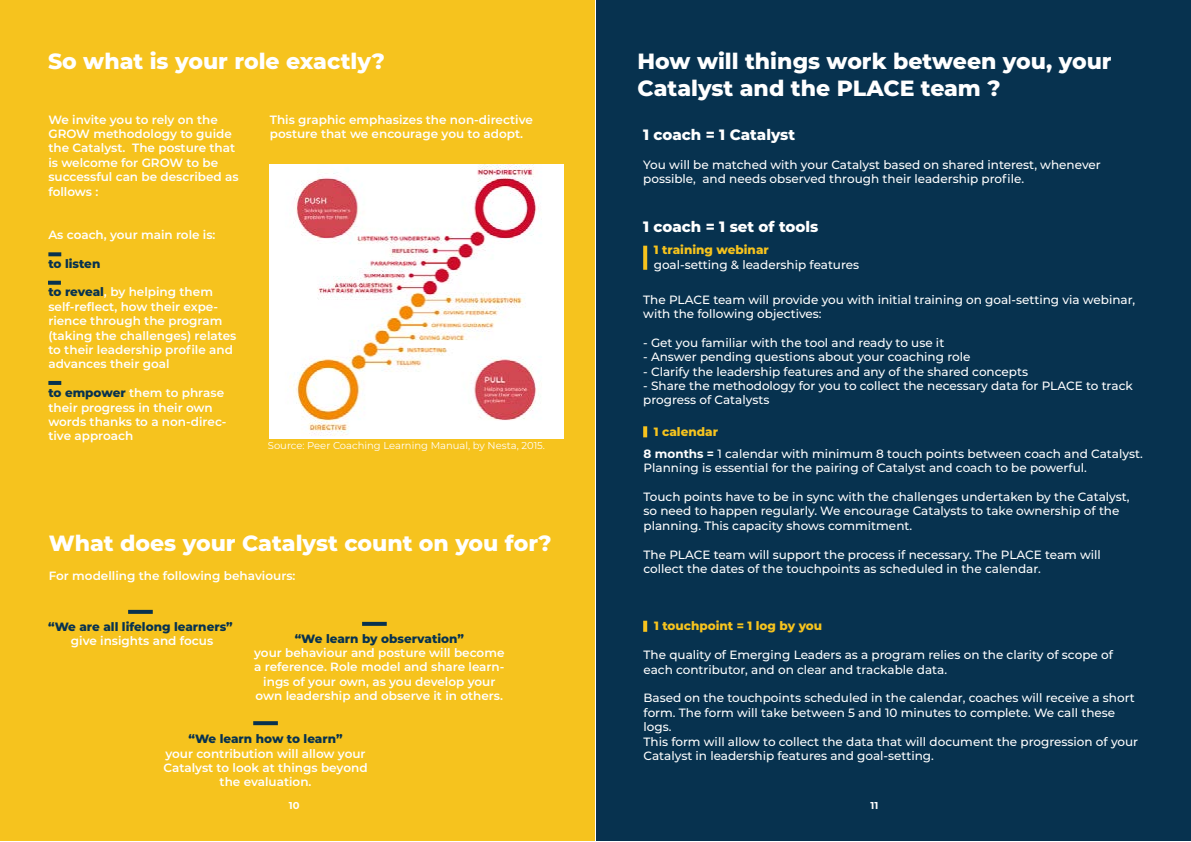
<style>
.page{position:relative;width:1191px;height:842px;background:#fff}
.page>*{position:absolute;margin:0;border:0;box-sizing:border-box;transform-origin:0 0}
.t1{font:800 22px/26.4px "Montserrat";color:#fff}
.t2{font:800 15px "Montserrat";color:#fff}
.t3{font:500 12px/14.4px "Montserrat";color:#fff}
.t4{font:600 12px/14.4px "Montserrat";color:#fff}
.t5{font:800 12px "Montserrat";color:#07324f}
.t6{font:800 12px "Montserrat";color:#f6c31e}
.t7{font:10px "Montserrat";color:#fff}
.t8{font:700 10px "Montserrat";color:#fff}
.s1{font-weight:800;color:#07324f}
.s2{font-weight:700}
</style>
<div class="page">
<div style="left:596px;top:0;width:594px;height:841px;background:#07324f"></div>
<div style="left:0;top:0;width:595px;height:841px;background:#f6c31e"></div>
<img style="left:270px;top:164px;width:294px;height:275px">
<svg style="left:48px;top:252px;width:13px;height:4px"></svg>
<svg style="left:362px;top:622px;width:25px;height:4px"></svg>
<svg style="left:253px;top:721px;width:25px;height:4px"></svg>
<svg style="left:128px;top:610px;width:25px;height:4px"></svg>
<svg style="left:48px;top:281px;width:13px;height:4px"></svg>
<hr style="left:48px;top:381px;width:13px;height:4px;background:#07324f">
<svg style="left:643px;top:246px;width:4px;height:24px"></svg>
<svg style="left:643px;top:426px;width:4px;height:11px"></svg>
<svg style="left:643px;top:621px;width:4px;height:11px"></svg>
<h1 class="t1" style="left:48px;top:47px;width:338px">So what is your role exactly?</h1>
<h1 class="t1" style="left:637px;top:47px;width:476px">How will things work between you, your<br>Catalyst and the PLACE team ?</h1>
<p class="t4" style="left:48px;top:112px;width:192px">We invite you to rely on the<br>GROW methodology to guide the Catalyst. The posture that is welcome for GROW to be successful can be described as follows :</p>
<p class="t4" style="left:48px;top:227px;width:169px">As coach, your main role is:</p>
<p class="t5" style="left:48px;top:255px;width:53px">to listen</p>
<p class="t4" style="left:48px;top:284px;width:189px"><span class="s1">to reveal</span>, by helping them self-reflect, how their expe&shy;rience through the program (taking the challenges) relates to their leadership profile and advances their goal</p>
<p class="t4" style="left:48px;top:385px;width:179px"><span class="s1">to empower</span> them to phrase their progress in their own words thanks to a non-direc&shy;tive approach</p>
<p class="t4" style="left:270px;top:112px;width:264px">This graphic emphasizes the non-directive posture that we encourage you to adopt.</p>
<p class="t2" style="left:643px;top:124px;width:153px">1 coach = 1 Catalyst</p>
<p class="t3" style="left:643px;top:157px;width:459px">You will be matched with your Catalyst based on shared interest, whenever possible, and needs observed through their leadership profile.</p>
<p class="t2" style="left:643px;top:215px;width:177px">1 coach = 1 set of tools</p>
<p class="t6" style="left:654px;top:241px;width:117px">1 training webinar</p>
<p class="t3" style="left:654px;top:257px;width:207px">goal-setting &amp; leadership features</p>
<p class="t3" style="left:643px;top:292px;width:493px">The PLACE team will provide you with initial training on goal-setting via webinar, with the following objectives:</p>
<p class="t3" style="left:643px;top:335px;width:302px">- Get you familiar with the tool and ready to use it</p>
<p class="t3" style="left:643px;top:349px;width:329px">- Answer pending questions about your coaching role</p>
<p class="t3" style="left:643px;top:364px;width:386px">- Clarify the leadership features and any of the shared concepts</p>
<p class="t3" style="left:643px;top:378px;width:491px">- Share the methodology for you to collect the necessary data for PLACE to track progress of Catalysts</p>
<p class="t6" style="left:654px;top:423px;width:66px">1 calendar</p>
<p class="t7" style="left:268px;top:439px;width:279px">Source: Peer Coaching Learning Manual, by Nesta, 2015.</p>
<p class="t3" style="left:643px;top:446px;width:501px"><span class="s2">8 months =</span> 1 calendar with minimum 8 touch points between coach and Catalyst.<br>Planning is essential for the pairing of Catalyst and coach to be powerful.</p>
<p class="t3" style="left:643px;top:489px;width:487px">Touch points have to be in sync with the challenges undertaken by the Catalyst, so need to happen regularly. We encourage Catalysts to take ownership of the planning. This capacity shows commitment.</p>
<p class="t3" style="left:643px;top:547px;width:459px">The PLACE team will support the process if necessary. The PLACE team will collect the dates of the touchpoints as scheduled in the calendar.</p>
<h1 class="t1" style="left:49px;top:529px;width:504px">What does your Catalyst count on you for?</h1>
<p class="t4" style="left:49px;top:568px;width:248px">For modelling the following behaviours:</p>
<p class="t5" style="left:48px;top:618px;width:186px">“We are all lifelong learners”</p>
<p class="t4" style="left:71px;top:633px;width:144px">give insights and focus</p>
<p class="t5" style="left:295px;top:630px;width:171px">“We learn by observation”</p>
<p class="t4" style="left:254px;top:645px;width:252px;text-align:center">your behaviour and posture will become a reference. Role model and share learn&shy;ings of your own, as you develop your own leadership and observe it in others.</p>
<p class="t5" style="left:188px;top:730px;width:156px">“We learn how to learn”</p>
<p class="t4" style="left:163px;top:746px;width:206px;text-align:center">your contribution will allow your<br>Catalyst to look at things beyond the evaluation.</p>
<p class="t6" style="left:654px;top:617px;width:170px">1 touchpoint = 1 log by you</p>
<p class="t3" style="left:643px;top:647px;width:471px">The quality of Emerging Leaders as a program relies on the clarity of scope of each contributor, and on clear and trackable data.</p>
<p class="t3" style="left:643px;top:690px;width:496px">Based on the touchpoints scheduled in the calendar, coaches will receive a short form. The form will take between 5 and 10 minutes to complete. We call these logs.<br>This form will allow to collect the data that will document the progression of your Catalyst in leadership features and goal-setting.</p>
<p class="t8" style="left:289px;top:798px;width:12px">10</p>
<p class="t8" style="left:870px;top:798px;width:9px">11</p>
</div>
